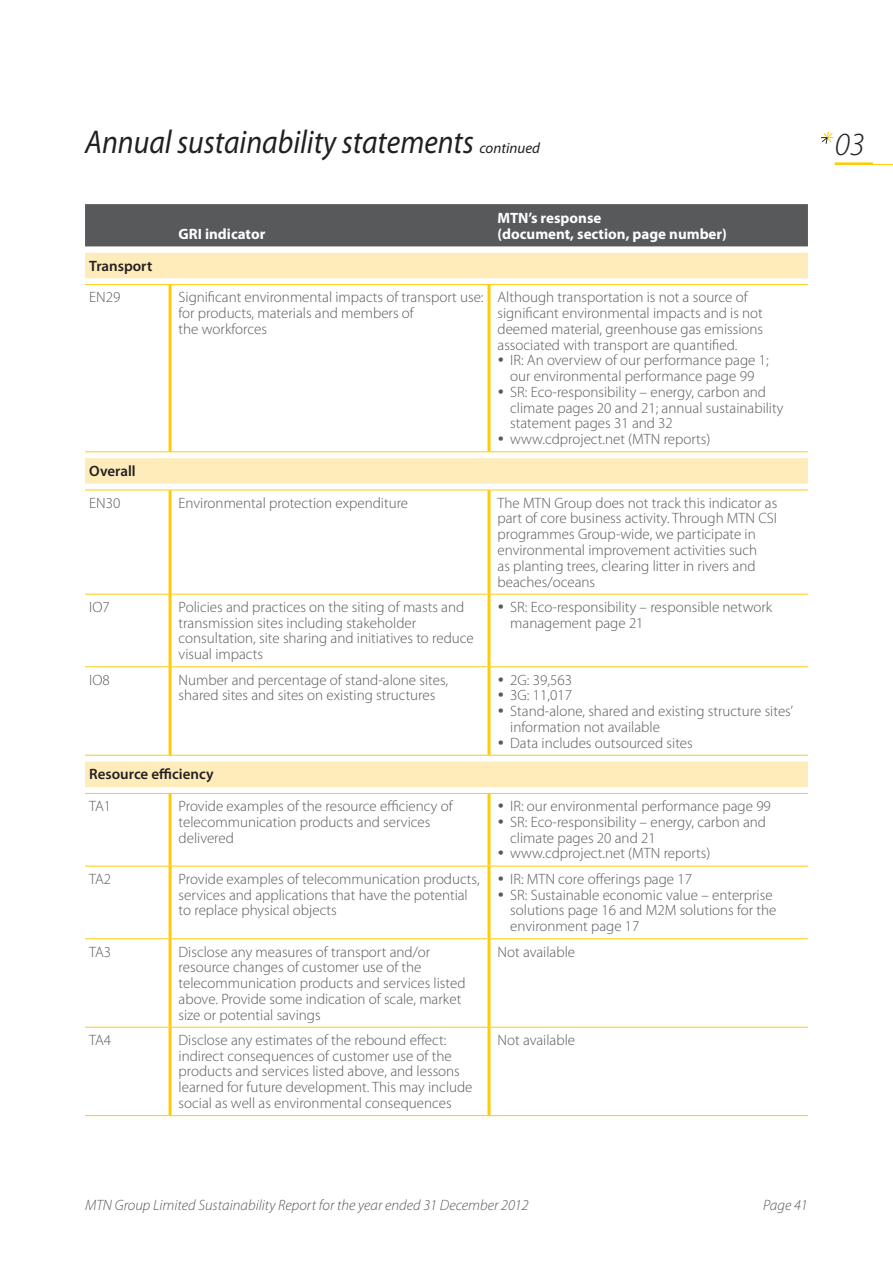
<style>
.page{position:relative;width:893px;height:1263px;background:#fff}
.page>*{position:absolute;margin:0;border:0;box-sizing:border-box;transform-origin:0 0}
.t1{font:italic 33px "Myriad Pro";color:#231f20;scale:.9 1}
.t2{font:italic 300 32.4px "Myriad Pro";color:#231f20}
.t3{font:300 15px/15.8px "Myriad Pro";color:#58595b}
.t4{font:italic 300 15px "Myriad Pro";color:#58595b}
.t5{font:700 15px/15.8px "Myriad Pro";color:#fff}
.t6{font:600 15px "Myriad Pro";color:#231f20}
.s1{font-size:15px}
</style>
<div class="page">
<div style="left:85px;top:204px;width:723px;height:42px;background:#58595b"></div>
<svg style="left:85px;top:253px;width:723px;height:534px"></svg>
<hr style="left:489px;top:490px;width:319px;height:1px;background:#ffcb04">
<hr style="left:85px;top:594px;width:84px;height:1px;background:#ffcb04">
<hr style="left:172px;top:594px;width:315px;height:1px;background:#ffcb04">
<hr style="left:490px;top:594px;width:318px;height:1px;background:#ffcb04">
<hr style="left:489px;top:666px;width:319px;height:1px;background:#ffcb04">
<hr style="left:489px;top:755px;width:319px;height:1px;background:#ffcb04">
<hr style="left:489px;top:793px;width:319px;height:1px;background:#ffcb04">
<hr style="left:489px;top:866px;width:319px;height:1px;background:#ffcb04">
<hr style="left:85px;top:938px;width:84px;height:1px;background:#ffcb04">
<hr style="left:172px;top:938px;width:315px;height:1px;background:#ffcb04">
<hr style="left:490px;top:938px;width:318px;height:1px;background:#ffcb04">
<hr style="left:489px;top:1027px;width:319px;height:1px;background:#ffcb04">
<hr style="left:489px;top:1115px;width:319px;height:1px;background:#ffcb04">
<hr style="left:487px;top:490px;width:3px;height:104px;background:#ffcb04">
<hr style="left:487px;top:594px;width:3px;height:72px;background:#ffcb04">
<hr style="left:487px;top:667px;width:3px;height:88px;background:#ffcb04">
<hr style="left:487px;top:794px;width:3px;height:72px;background:#ffcb04">
<hr style="left:487px;top:866px;width:3px;height:73px;background:#ffcb04">
<hr style="left:487px;top:939px;width:3px;height:88px;background:#ffcb04">
<hr style="left:487px;top:1027px;width:3px;height:88px;background:#ffcb04">
<hr style="left:169px;top:285px;width:3px;height:166px;background:#ffcb04">
<hr style="left:169px;top:490px;width:3px;height:104px;background:#ffcb04">
<hr style="left:169px;top:594px;width:3px;height:72px;background:#ffcb04">
<hr style="left:169px;top:667px;width:3px;height:88px;background:#ffcb04">
<hr style="left:169px;top:794px;width:3px;height:72px;background:#ffcb04">
<hr style="left:169px;top:866px;width:3px;height:73px;background:#ffcb04">
<hr style="left:169px;top:939px;width:3px;height:88px;background:#ffcb04">
<hr style="left:169px;top:1027px;width:3px;height:88px;background:#ffcb04">
<hr style="left:487px;top:285px;width:3px;height:166px;background:#ffcb04">
<hr style="left:85px;top:284px;width:723px;height:1px;background:#ffcb04">
<hr style="left:85px;top:451px;width:723px;height:1px;background:#ffcb04">
<hr style="left:85px;top:490px;width:404px;height:1px;background:#ffcb04">
<hr style="left:85px;top:755px;width:404px;height:1px;background:#ffcb04">
<hr style="left:85px;top:793px;width:404px;height:1px;background:#ffcb04">
<hr style="left:85px;top:866px;width:404px;height:1px;background:#ffcb04">
<hr style="left:85px;top:1115px;width:404px;height:1px;background:#ffcb04">
<hr style="left:85px;top:666px;width:404px;height:1px;background:#ffcb04">
<hr style="left:85px;top:1027px;width:404px;height:1px;background:#ffcb04">
<hr style="left:835px;top:164px;width:38px;height:1px;background:#ffcb04">
<svg style="left:873px;top:164px;width:20px;height:1px"></svg>
<hr style="left:835px;top:162px;width:38px;height:2px;background:#ffcb04">
<svg style="left:821px;top:131px;width:12px;height:13px"></svg>
<svg style="left:499px;top:358px;width:4px;height:4px"></svg>
<svg style="left:499px;top:389px;width:4px;height:5px"></svg>
<svg style="left:499px;top:436px;width:4px;height:5px"></svg>
<svg style="left:499px;top:604px;width:4px;height:5px"></svg>
<svg style="left:499px;top:677px;width:4px;height:4px"></svg>
<svg style="left:499px;top:693px;width:4px;height:4px"></svg>
<svg style="left:499px;top:708px;width:4px;height:5px"></svg>
<svg style="left:499px;top:740px;width:4px;height:4px"></svg>
<h1 class="t1" style="left:85px;top:130px;width:507px">Annual sustainability statements <span class="s1">continued</span></h1>
<h2 class="t2" style="left:835px;top:132px;width:31px">03</h2>
<p class="t5" style="left:179px;top:227px;width:88px">GRI indicator</p>
<p class="t5" style="left:497px;top:212px;width:231px">MTN’s response<br>(document, section, page number)</p>
<p class="t6" style="left:89px;top:260px;width:64px">Transport</p>
<p class="t3" style="left:89px;top:291px;width:33px">EN29</p>
<p class="t3" style="left:179px;top:291px;width:306px">Significant environmental impacts of transport use: for products, materials and members of<br>the workforces</p>
<p class="t3" style="left:497px;top:291px;width:267px">Although transportation is not a source of significant environmental impacts and is not deemed material, greenhouse gas emissions associated with transport are quantified.</p>
<p class="t3" style="left:510px;top:354px;width:275px">IR: An overview of our performance page 1; our environmental performance page 99<br>SR: Eco-responsibility – energy, carbon and climate pages 20 and 21; annual sustainability statement pages 31 and 32 www.cdproject.net (MTN reports)</p>
<p class="t6" style="left:89px;top:465px;width:48px">Overall</p>
<p class="t3" style="left:89px;top:496px;width:33px">EN30</p>
<p class="t3" style="left:179px;top:496px;width:231px">Environmental protection expenditure</p>
<p class="t3" style="left:497px;top:496px;width:281px">The MTN Group does not track this indicator as part of core business activity. Through MTN CSI programmes Group-wide, we participate in environmental improvement activities such<br>as planting trees, clearing litter in rivers and beaches/oceans</p>
<p class="t3" style="left:89px;top:600px;width:22px">IO7</p>
<p class="t3" style="left:179px;top:600px;width:297px">Policies and practices on the siting of masts and transmission sites including stakeholder consultation, site sharing and initiatives to reduce visual impacts</p>
<p class="t3" style="left:510px;top:600px;width:263px">SR: Eco-responsibility – responsible network management page 21</p>
<p class="t3" style="left:89px;top:673px;width:22px">IO8</p>
<p class="t3" style="left:179px;top:673px;width:271px">Number and percentage of stand-alone sites, shared sites and sites on existing structures</p>
<p class="t3" style="left:510px;top:673px;width:284px">2G: 39,563<br>3G: 11,017<br>Stand-alone, shared and existing structure sites’ information not available<br>Data includes outsourced sites</p>
<p class="t6" style="left:89px;top:769px;width:126px">Resource efficiency</p>
<p class="t3" style="left:89px;top:800px;width:23px">TA1</p>
<p class="t3" style="left:179px;top:800px;width:276px">Provide examples of the resource efficiency of telecommunication products and services delivered</p>
<p class="t3" style="left:510px;top:800px;width:262px">IR: our environmental performance page 99<br>SR: Eco-responsibility – energy, carbon and climate pages 20 and 21 www.cdproject.net (MTN reports)</p>
<p class="t3" style="left:89px;top:872px;width:23px">TA2</p>
<p class="t3" style="left:179px;top:872px;width:303px">Provide examples of telecommunication products, services and applications that have the potential to replace physical objects</p>
<p class="t3" style="left:510px;top:872px;width:268px">IR: MTN core offerings page 17<br>SR: Sustainable economic value – enterprise solutions page 16 and M2M solutions for the environment page 17</p>
<p class="t3" style="left:89px;top:945px;width:23px">TA3</p>
<p class="t3" style="left:179px;top:945px;width:288px">Disclose any measures of transport and/or resource changes of customer use of the telecommunication products and services listed above. Provide some indication of scale, market size or potential savings</p>
<p class="t3" style="left:497px;top:945px;width:79px">Not available</p>
<p class="t3" style="left:89px;top:1033px;width:23px">TA4</p>
<p class="t3" style="left:179px;top:1033px;width:295px">Disclose any estimates of the rebound effect: indirect consequences of customer use of the products and services listed above, and lessons learned for future development. This may include social as well as environmental consequences</p>
<p class="t3" style="left:497px;top:1033px;width:79px">Not available</p>
<p class="t4" style="left:85px;top:1200px;width:445px">MTN Group Limited Sustainability Report for the year ended 31 December 2012</p>
<p class="t4" style="left:763px;top:1200px;width:46px">Page 41</p>
</div>
